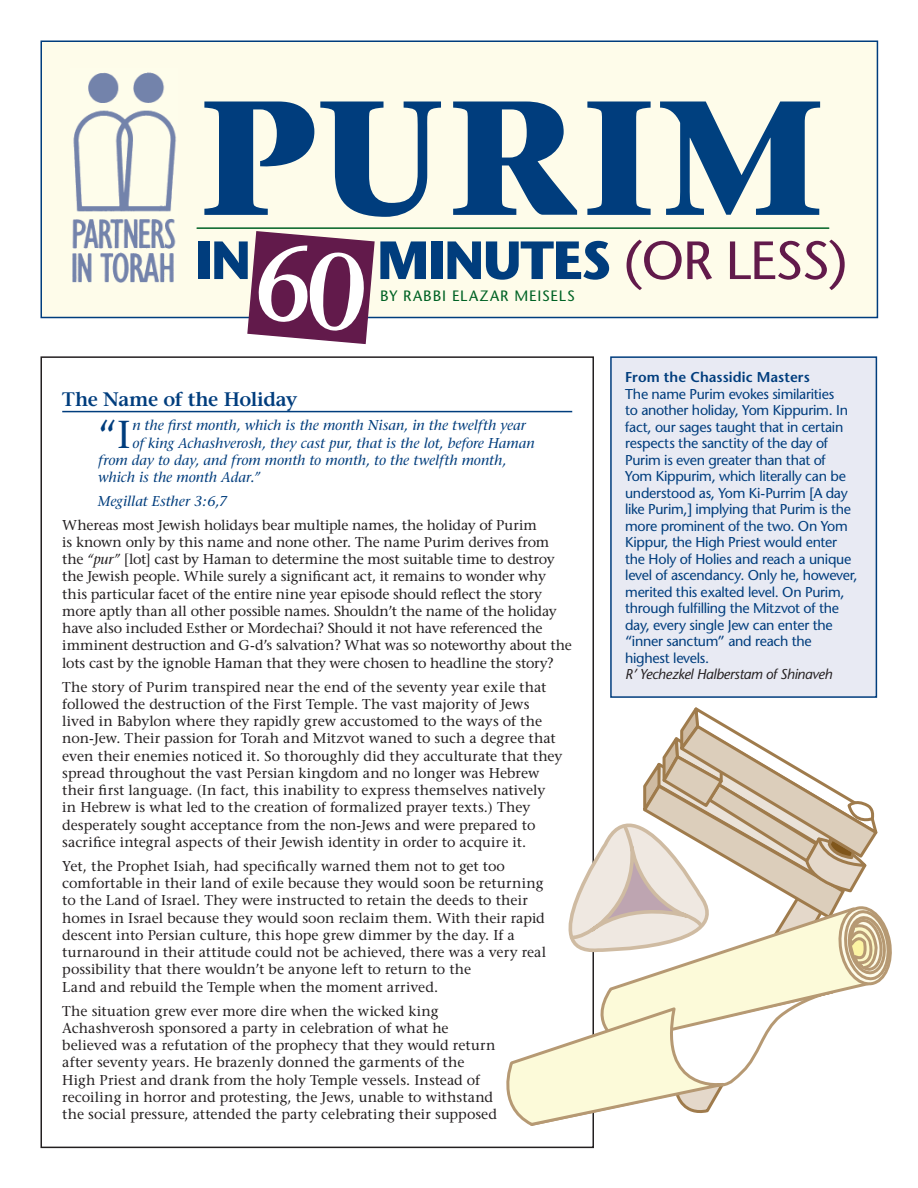
<style>
.page{position:relative;width:918px;height:1188px;background:#fff}
.page>*{position:absolute;margin:0;border:0;box-sizing:border-box;transform-origin:0 0}
.t1{font:700 162px "Stone Serif";letter-spacing:.025em;color:#003d7d}
.t2{font:38.85px "Stone Serif";color:#003d7d}
.t3{font:600 19.5px "Stone Serif";letter-spacing:-.03em;color:#003d7d}
.t4{font:15px "Stone Sans";letter-spacing:.06em;color:#006224}
.t5{font:14.25px/17.2px "Stone Serif";color:#231f20}
.t6{font:14.25px/16.5px "Stone Sans";letter-spacing:-.02em;color:#003d7d}
.t7{font:italic 14.25px "Stone Serif";letter-spacing:.005em;color:#003d7d}
.t8{font:italic 14.25px "Stone Sans";letter-spacing:-.025em;color:#231f20}
.t9{font:600 14.25px "Stone Sans";letter-spacing:.005em;color:#003d7d}
.s1{color:#00407f}
.s2{font-style:italic}
</style>
<div class="page">
<div style="left:41px;top:41px;width:836px;height:277px;background:#fefcea"></div>
<img style="left:72px;top:72px;width:104px;height:210px">
<div style="left:40px;top:40px;width:838px;height:278px;border:2px solid #003d7d"></div>
<div style="left:198px;top:241px;width:11px;height:38px;background:#003d7d"></div>
<div style="left:431px;top:241px;width:11px;height:38px;background:#003d7d"></div>
<svg style="left:448px;top:241px;width:161px;height:39px"></svg>
<svg style="left:627px;top:240px;width:85px;height:50px"></svg>
<svg style="left:730px;top:240px;width:115px;height:50px"></svg>
<svg style="left:214px;top:231px;width:212px;height:114px"></svg>
<hr style="left:62px;top:411px;width:510px;height:1px;background:#003d7d">
<hr style="left:197px;top:227px;width:632px;height:2px;background:#006224">
<div style="left:611px;top:357px;width:265px;height:340px;background:#e8eaf3"></div>
<div style="left:610px;top:356px;width:267px;height:342px;border:2px solid #003d7d"></div>
<svg style="left:506px;top:700px;width:386px;height:428px"></svg>
<h1 class="t1" style="left:199px;top:96px;width:626px">PURI<span class="s1">M</span></h1>
<p class="t4" style="left:380px;top:290px;width:196px">BY RABBI ELAZAR MEISELS</p>
<h3 class="t3" style="left:62px;top:392px;width:237px">The Name of the Holiday</h3>
<h2 class="t2" style="left:98px;top:419px;width:34px">“I</h2>
<p class="t7" style="left:132px;top:420px;width:395px">n the first month, which is the month Nisan, in the twelfth year</p>
<p class="t7" style="left:132px;top:437px;width:404px">of king Achashverosh, they cast pur, that is the lot, before Haman</p>
<p class="t7" style="left:98px;top:454px;width:410px">from day to day, and from month to month, to the twelfth month,</p>
<p class="t7" style="left:98px;top:472px;width:164px">which is the month Adar.”</p>
<p class="t7" style="left:98px;top:496px;width:131px">Megillat Esther 3:6,7</p>
<p class="t5" style="left:62px;top:518px;width:511px">Whereas most Jewish holidays bear multiple names, the holiday of Purim<br>is known only by this name and none other. The name Purim derives from the <span class="s2">“pur”</span> [lot] cast by Haman to determine the most suitable time to destroy the Jewish people. While surely a significant act, it remains to wonder why this particular facet of the entire nine year episode should reflect the story more aptly than all other possible names. Shouldn’t the name of the holiday have also included Esther or Mordechai? Should it not have referenced the imminent destruction and G-d’s salvation? What was so noteworthy about the lots cast by the ignoble Haman that they were chosen to headline the story?</p>
<p class="t5" style="left:62px;top:680px;width:502px">The story of Purim transpired near the end of the seventy year exile that followed the destruction of the First Temple. The vast majority of Jews lived in Babylon where they rapidly grew accustomed to the ways of the non-Jew. Their passion for Torah and Mitzvot waned to such a degree that even their enemies noticed it. So thoroughly did they acculturate that they spread throughout the vast Persian kingdom and no longer was Hebrew their first language. (In fact, this inability to express themselves natively in Hebrew is what led to the creation of formalized prayer texts.) They desperately sought acceptance from the non-Jews and were prepared to sacrifice integral aspects of their Jewish identity in order to acquire it.</p>
<p class="t5" style="left:62px;top:859px;width:485px">Yet, the Prophet Isiah, had specifically warned them not to get too comfortable in their land of exile because they would soon be returning to the Land of Israel. They were instructed to retain the deeds to their homes in Israel because they would soon reclaim them. With their rapid descent into Persian culture, this hope grew dimmer by the day. If a turnaround in their attitude could not be achieved, there was a very real possibility that there wouldn’t be anyone left to return to the<br>Land and rebuild the Temple when the moment arrived.</p>
<p class="t5" style="left:62px;top:1004px;width:436px">The situation grew ever more dire when the wicked king Achashverosh sponsored a party in celebration of what he believed was a refutation of the prophecy that they would return after seventy years. He brazenly donned the garments of the High Priest and drank from the holy Temple vessels. Instead of recoiling in horror and protesting, the Jews, unable to withstand the social pressure, attended the party celebrating their supposed</p>
<p class="t9" style="left:625px;top:372px;width:186px">From the Chassidic Masters</p>
<p class="t6" style="left:625px;top:387px;width:234px">The name Purim evokes similarities<br>to another holiday, Yom Kippurim. In fact, our sages taught that in certain respects the sanctity of the day of Purim is even greater than that of<br>Yom Kippurim, which literally can be understood as, Yom Ki-Purrim [A day like Purim,] implying that Purim is the more prominent of the two. On Yom Kippur, the High Priest would enter the Holy of Holies and reach a unique level of ascendancy. Only he, however, merited this exalted level. On Purim, through fulfilling the Mitzvot of the day, every single Jew can enter the “inner sanctum” and reach the highest levels.</p>
<p class="t8" style="left:625px;top:669px;width:209px">R’ Yechezkel Halberstam of Shinaveh</p>
</div>
